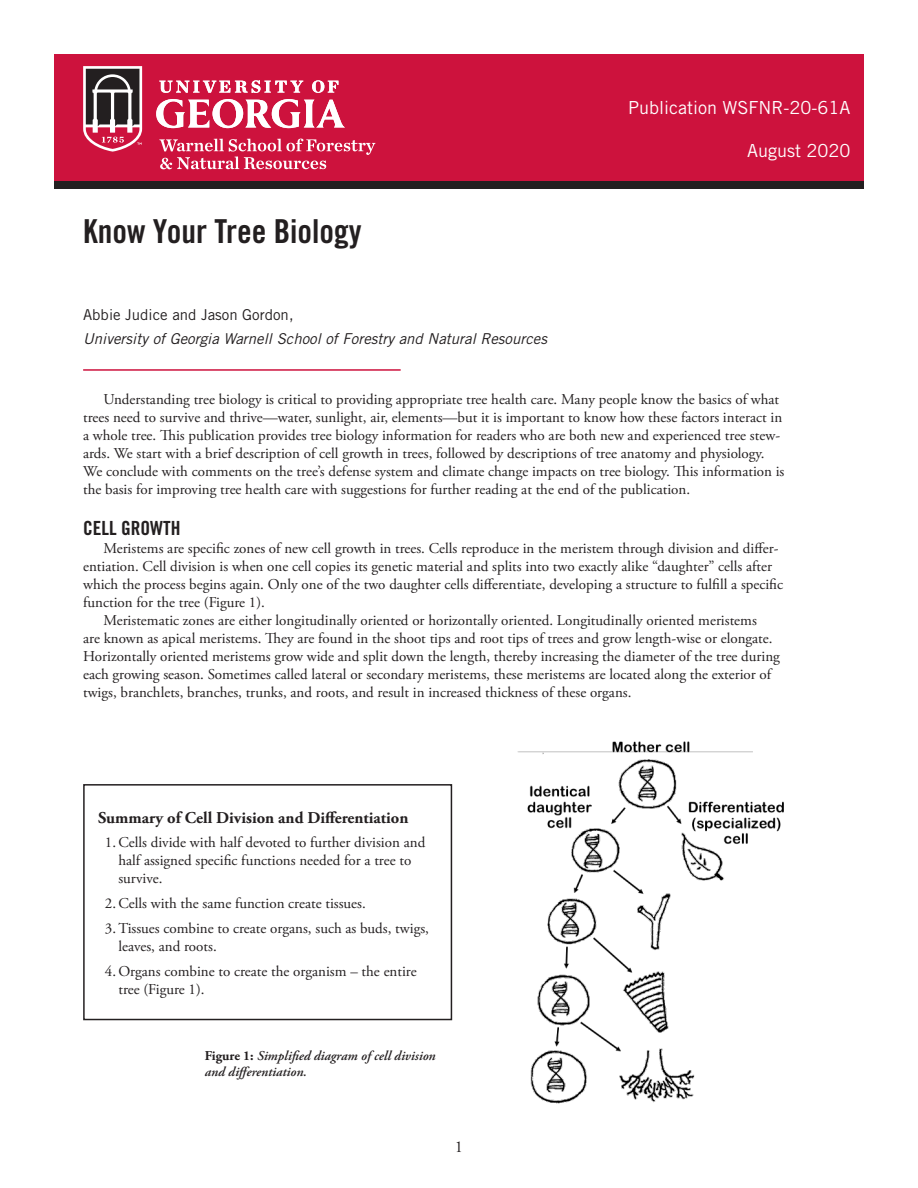
<style>
.page{position:relative;width:918px;height:1188px;background:#fff}
.page>*{position:absolute;margin:0;border:0;box-sizing:border-box;transform-origin:0 0}
.MAIN_HEADLINE_TRADE{font:33px "Trade Gothic LT Std Bd Cn 20";color:#231f20}
.Subhead_in_body_text{font:19.5px "Trade Gothic LT Std Bd Cn 20";color:#231f20}
.Pub_Name_and_Date{font:18px "Trade Gothic LT Std";color:#fff}
.Body_Text{font:700 16.5px "Adobe Garamond Pro";color:#231f20}
.t1{font:16.5px "Adobe Garamond Pro";color:#231f20}
.Body_Text-2{font:15px/18px "Adobe Garamond Pro";color:#231f20}
.Byline{font:italic 15px/24px "Trade Gothic LT Std";color:#231f20}
.Figure_Caption{font:italic 600 13.5px/16.2px "Adobe Garamond Pro";color:#231f20}
.s1{font-style:normal}
.s2{font-weight:700;font-style:normal}
</style>
<div class="page">
<div style="left:54px;top:54px;width:810px;height:127px;background:#cd123d"></div>
<div style="left:54px;top:181px;width:810px;height:8px;background:#231f20"></div>
<svg style="left:83px;top:66px;width:59px;height:86px"></svg>
<svg style="left:156px;top:99px;width:189px;height:29px"></svg>
<svg style="left:159px;top:80px;width:144px;height:13px"></svg>
<svg style="left:312px;top:80px;width:26px;height:13px"></svg>
<svg style="left:159px;top:139px;width:216px;height:30px"></svg>
<img style="left:517px;top:741px;width:267px;height:363px">
<hr style="left:83px;top:369px;width:318px;height:2px;background:#cd123d">
<div style="left:83px;top:784px;width:369px;height:236px;border:2px solid #231f20"></div>
<p class="MAIN_HEADLINE_TRADE" style="left:83px;top:212px;width:280px">Know Your Tree Biology</p>
<p class="Byline" style="left:83px;top:303px;width:465px"><span class="s1">Abbie Judice and Jason Gordon,<br></span>University of Georgia Warnell School of Forestry and Natural Resources</p>
<p class="Pub_Name_and_Date" style="left:628px;top:97px;width:224px">Publication WSFNR-20-61A</p>
<p class="Pub_Name_and_Date" style="left:747px;top:140px;width:105px">August 2020</p>
<p class="Body_Text-2" style="left:83px;top:391px;width:703px;text-indent:20px">Understanding tree biology is critical to providing appropriate tree health care. Many people know the basics of what trees need to survive and thrive—water, sunlight, air, elements—but it is important to know how these factors interact in a whole tree. This publication provides tree biology information for readers who are both new and experienced tree stew&shy;ards. We start with a brief description of cell growth in trees, followed by descriptions of tree anatomy and physiology.<br>We conclude with comments on the tree’s defense system and climate change impacts on tree biology. This information is the basis for improving tree health care with suggestions for further reading at the end of the publication.</p>
<p class="Subhead_in_body_text" style="left:83px;top:517px;width:99px">CELL GROWTH</p>
<p class="Body_Text-2" style="left:83px;top:540px;width:701px;text-indent:20px">Meristems are specific zones of new cell growth in trees. Cells reproduce in the meristem through division and differ&shy;entiation. Cell division is when one cell copies its genetic material and splits into two exactly alike “daughter” cells after which the process begins again. Only one of the two daughter cells differentiate, developing a structure to fulfill a specific function for the tree (Figure 1).</p>
<p class="Body_Text-2" style="left:83px;top:612px;width:698px;text-indent:20px">Meristematic zones are either longitudinally oriented or horizontally oriented. Longitudinally oriented meristems<br>are known as apical meristems. They are found in the shoot tips and root tips of trees and grow length-wise or elongate.<br>Horizontally oriented meristems grow wide and split down the length, thereby increasing the diameter of the tree during each growing season. Sometimes called lateral or secondary meristems, these meristems are located along the exterior of twigs, branchlets, branches, trunks, and roots, and result in increased thickness of these organs.</p>
<p class="Body_Text" style="left:98px;top:808px;width:312px">Summary of Cell Division and Differentiation</p>
<p class="Body_Text-2" style="left:118px;top:834px;width:308px;text-indent:-14px">1.Cells divide with half devoted to further division and half assigned specific functions needed for a tree to survive.</p>
<p class="Body_Text-2" style="left:105px;top:895px;width:262px">2.Cells with the same function create tissues.</p>
<p class="Body_Text-2" style="left:118px;top:920px;width:312px;text-indent:-14px">3.Tissues combine to create organs, such as buds, twigs, leaves, and roots.</p>
<p class="Body_Text-2" style="left:118px;top:962px;width:300px;text-indent:-14px">4.Organs combine to create the organism – the entire tree (Figure 1).</p>
<p class="Figure_Caption" style="left:205px;top:1047px;width:232px"><span class="s2">Figure 1:</span> Simplified diagram of cell division and differentiation.</p>
<p class="t1" style="left:455px;top:1137px;width:10px">1</p>
</div>
